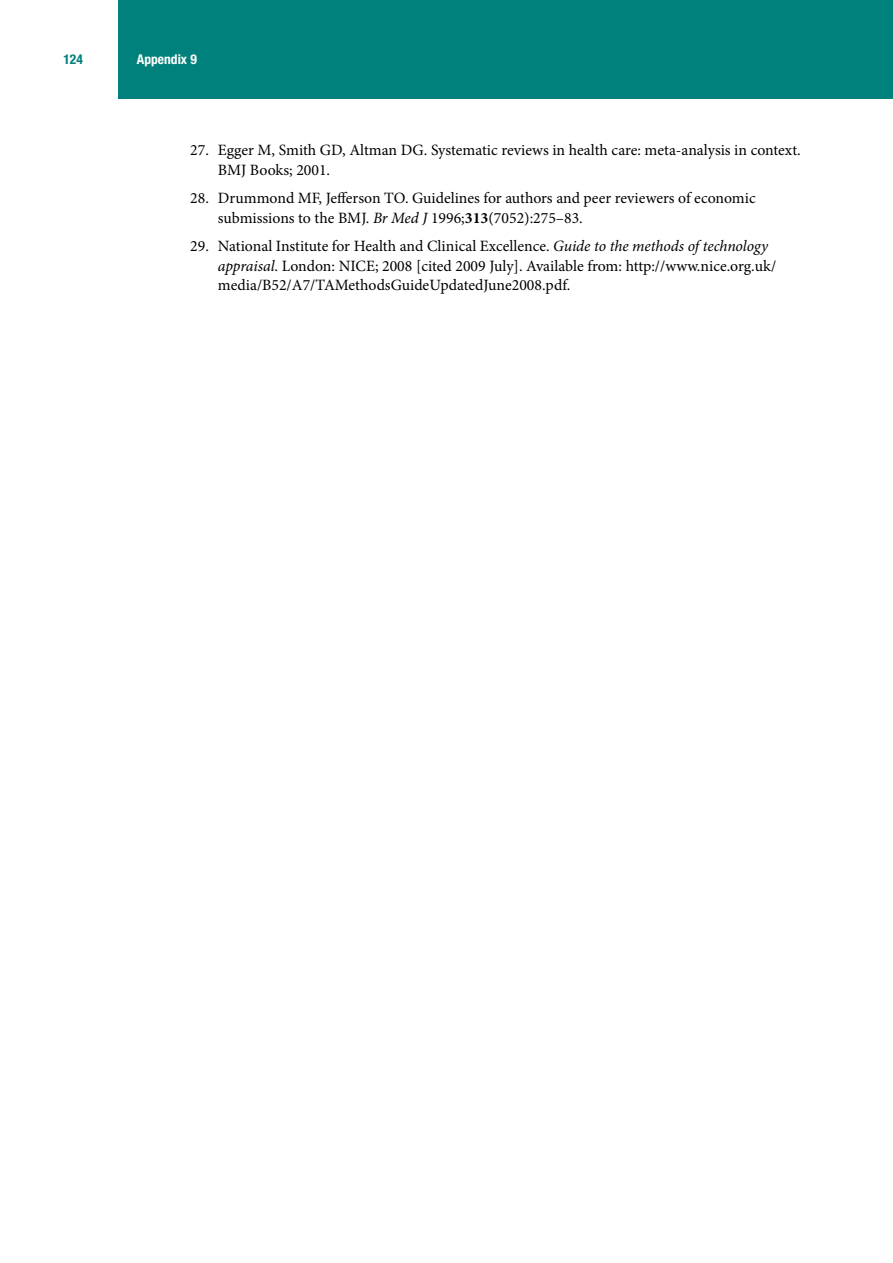
<style>
.page{position:relative;width:893px;height:1263px;background:#fff}
.page>*{position:absolute;margin:0;border:0;box-sizing:border-box;transform-origin:0 0}
.t1{font:15.75px/19.5px "Minion Pro";color:#000}
.t2{font:700 condensed 13.5px "Helvetica Neue LT Pro";color:#fff}
.t3{font:700 condensed 13.5px "Helvetica Neue LT Pro";color:#00817b}
.s1{font-style:italic}
.s2{font-weight:700}
</style>
<div class="page">
<div style="left:119px;top:0;width:774px;height:99px;background:#00817b"></div>
<p class="t3" style="left:63px;top:51px;width:21px">124</p>
<p class="t2" style="left:137px;top:51px;width:61px">Appendix 9</p>
<p class="t1" style="left:218px;top:141px;width:584px;text-indent:-28px">27. Egger M, Smith GD, Altman DG. Systematic reviews in health care: meta-analysis in context.<br>BMJ Books; 2001.</p>
<p class="t1" style="left:218px;top:189px;width:539px;text-indent:-28px">28. Drummond MF, Jefferson TO. Guidelines for authors and peer reviewers of economic submissions to the BMJ. <span class="s1">Br Med J</span> 1996;<span class="s2">313</span>(7052):275–83.</p>
<p class="t1" style="left:218px;top:237px;width:560px;text-indent:-28px">29. National Institute for Health and Clinical Excellence. <span class="s1">Guide to the methods of technology appraisal</span>. London: NICE; 2008 [cited 2009 July]. Available from: http://www.nice.org.uk/ media/B52/A7/TAMethodsGuideUpdatedJune2008.pdf.</p>
</div>
